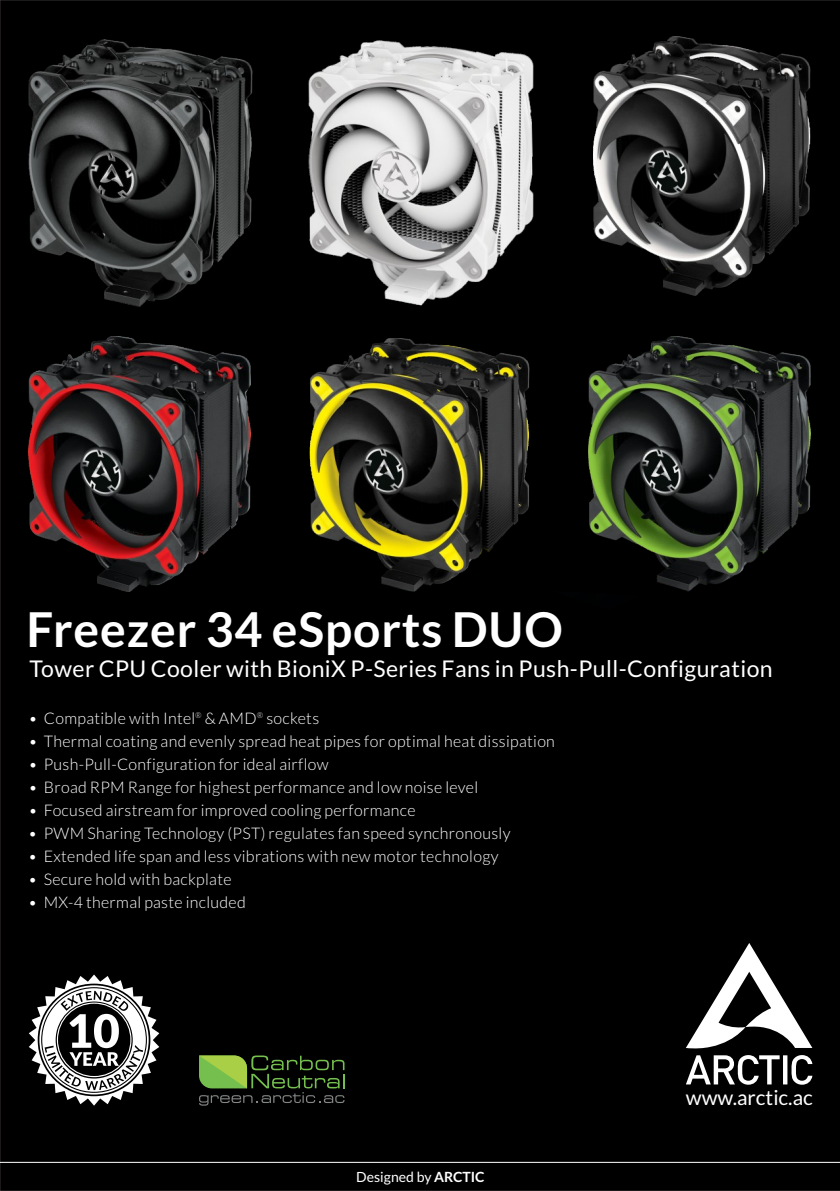
<style>
.page{position:relative;width:840px;height:1191px;background:#fff}
.page>*{position:absolute;margin:0;border:0;box-sizing:border-box;transform-origin:0 0}
.t1{font:700 48px "Lato";letter-spacing:.02em;color:#fff}
.t2{font:23px "Lato";letter-spacing:.02em;color:#fff}
.t3{font:20.6px "Lato";color:#fff}
.t4{font:300 16px "Lato";letter-spacing:.02em;color:#fff}
.t5{font:14px "Lato";color:#fff}
.t6{font:300 8px "Lato";color:#fff}
.s1{font-weight:700}
</style>
<div class="page">
<div style="left:0;top:0;width:839px;height:1191px;background:#000"></div>
<div style="left:552px;top:591px;width:287px;height:97px;background:#000"></div>
<hr style="left:0;top:1161px;width:839px;height:1px;background:#fff">
<svg style="left:685px;top:943px;width:127px;height:141px"></svg>
<img style="left:588px;top:336px;width:222px;height:255px">
<img style="left:309px;top:338px;width:220px;height:253px">
<img style="left:592px;top:36px;width:218px;height:259px">
<img style="left:28px;top:336px;width:222px;height:255px">
<svg style="left:199px;top:1055px;width:145px;height:50px;background:#2f431e"></svg>
<svg style="left:29px;top:974px;width:130px;height:131px"></svg>
<img style="left:1px;top:34px;width:559px;height:278px">
<h1 class="t1" style="left:27px;top:608px;width:537px">Freezer 34 eSports DUO</h1>
<h2 class="t2" style="left:30px;top:658px;width:744px">Tower CPU Cooler with BioniX P-Series Fans in Push-Pull-Configuration</h2>
<p class="t4" style="left:28px;top:710px;width:292px">• Compatible with Intel &amp; AMD sockets</p>
<p class="t4" style="left:28px;top:734px;width:528px">• Thermal coating and evenly spread heat pipes for optimal heat dissipation</p>
<p class="t4" style="left:28px;top:757px;width:301px">• Push-Pull-Configuration for ideal airflow</p>
<p class="t4" style="left:28px;top:780px;width:451px">• Broad RPM Range for highest performance and low noise level</p>
<p class="t4" style="left:28px;top:803px;width:388px">• Focused airstream for improved cooling performance</p>
<p class="t4" style="left:28px;top:826px;width:483px">• PWM Sharing Technology (PST) regulates fan speed synchronously</p>
<p class="t4" style="left:28px;top:849px;width:471px">• Extended life span and less vibrations with new motor technology</p>
<p class="t4" style="left:28px;top:872px;width:205px">• Secure hold with backplate</p>
<p class="t4" style="left:28px;top:895px;width:219px">• MX-4 thermal paste included</p>
<p class="t6" style="left:195px;top:711px;width:8px">®</p>
<p class="t6" style="left:257px;top:711px;width:8px">®</p>
<p class="t5" style="left:356px;top:1170px;width:130px">Designed by <span class="s1">ARCTIC</span></p>
<p class="t3" style="left:685px;top:1088px;width:128px">www.arctic.ac</p>
</div>
